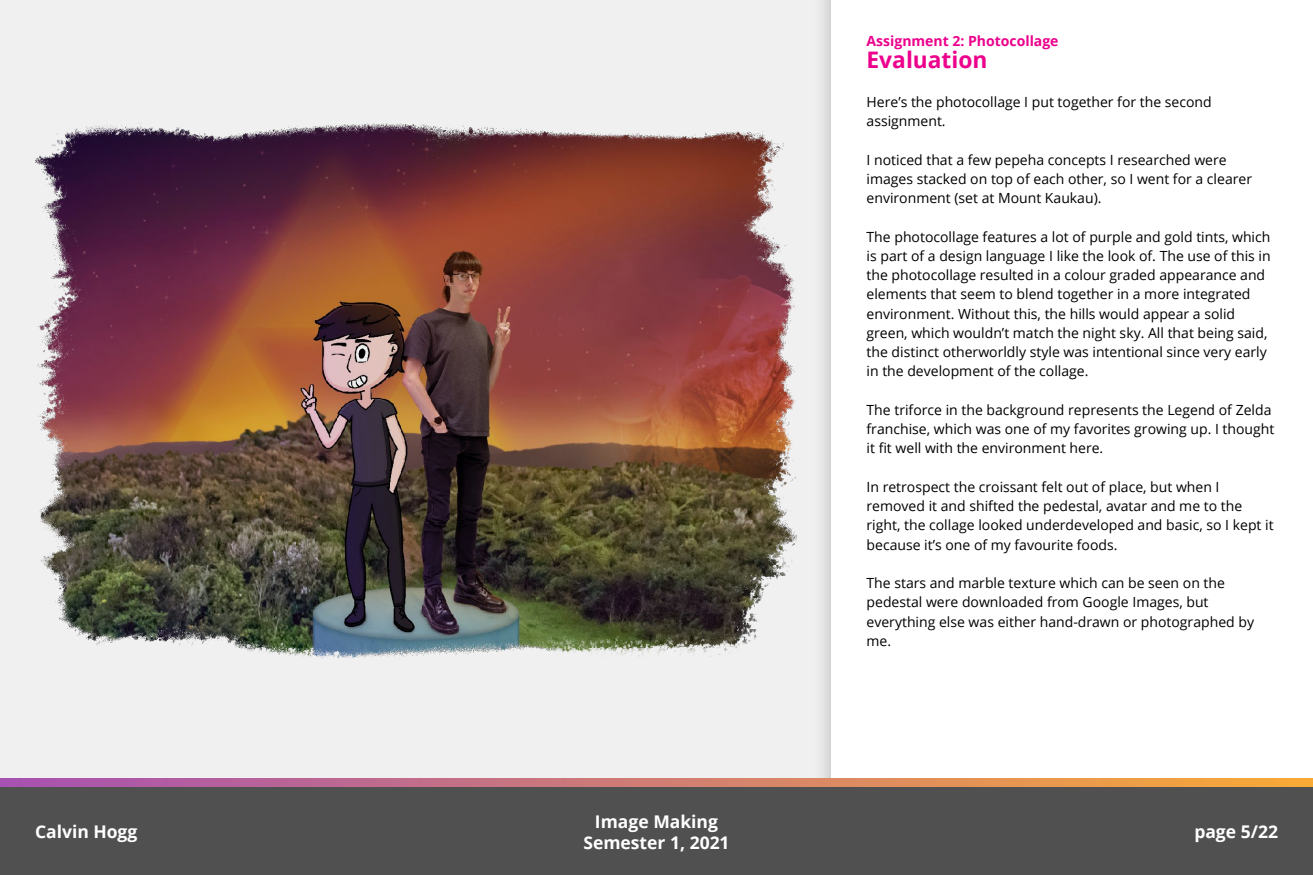
<style>
.page{position:relative;width:1313px;height:875px;background:#fff}
.page>*{position:absolute;margin:0;border:0;box-sizing:border-box;transform-origin:0 0}
.t1{font:700 22.75px "Open Sans";color:#ec008c}
.t2{font:700 17.5px/21px "Open Sans";color:#fff;text-align:center}
.Custom_style{font:14px/19.2px "Open Sans";color:#000}
.t3{font:700 14px "Open Sans";color:#ec008c}
</style>
<div class="page">
<div style="left:0;top:0;width:812px;height:779px;background:#f0f0f0"></div>
<div style="left:812px;top:0;width:500px;height:875px;background:#e5e5e5"></div>
<div style="left:831px;top:0;width:481px;height:875px;background:#fff"></div>
<svg style="left:0;top:779px;width:1312px;height:9px;background:#c1786f"></svg>
<div style="left:0;top:788px;width:1312px;height:87px;background:#505050"></div>
<img style="left:35px;top:120px;width:761px;height:538px">
<p class="t3" style="left:866px;top:31px;width:193px">Assignment 2: Photocollage</p>
<p class="t1" style="left:866px;top:44px;width:122px">Evaluation</p>
<p class="Custom_style" style="left:866px;top:92px;width:347px">Here’s the photocollage I put together for the second assignment.</p>
<p class="Custom_style" style="left:866px;top:150px;width:387px">I noticed that a few pepeha concepts I researched were images stacked on top of each other, so I went for a clearer environment (set at Mount Kaukau).</p>
<p class="Custom_style" style="left:866px;top:227px;width:405px">The photocollage features a lot of purple and gold tints, which is part of a design language I like the look of. The use of this in the photocollage resulted in a colour graded appearance and elements that seem to blend together in a more integrated environment. Without this, the hills would appear a solid green, which wouldn’t match the night sky. All that being said, the distinct otherworldly style was intentional since very early in the development of the collage.</p>
<p class="Custom_style" style="left:866px;top:400px;width:409px">The triforce in the background represents the Legend of Zelda franchise, which was one of my favorites growing up. I thought it fit well with the environment here.</p>
<p class="Custom_style" style="left:866px;top:477px;width:408px">In retrospect the croissant felt out of place, but when I removed it and shifted the pedestal, avatar and me to the right, the collage looked underdeveloped and basic, so I kept it because it’s one of my favourite foods.</p>
<p class="Custom_style" style="left:866px;top:573px;width:389px">The stars and marble texture which can be seen on the pedestal were downloaded from Google Images, but everything else was either hand-drawn or photographed by me.</p>
<p class="t2" style="left:583px;top:810px;width:148px">Image Making<br>Semester 1, 2021</p>
<p class="t2" style="left:35px;top:820px;width:104px">Calvin Hogg</p>
<p class="t2" style="left:1194px;top:821px;width:85px">page 5/22</p>
</div>
